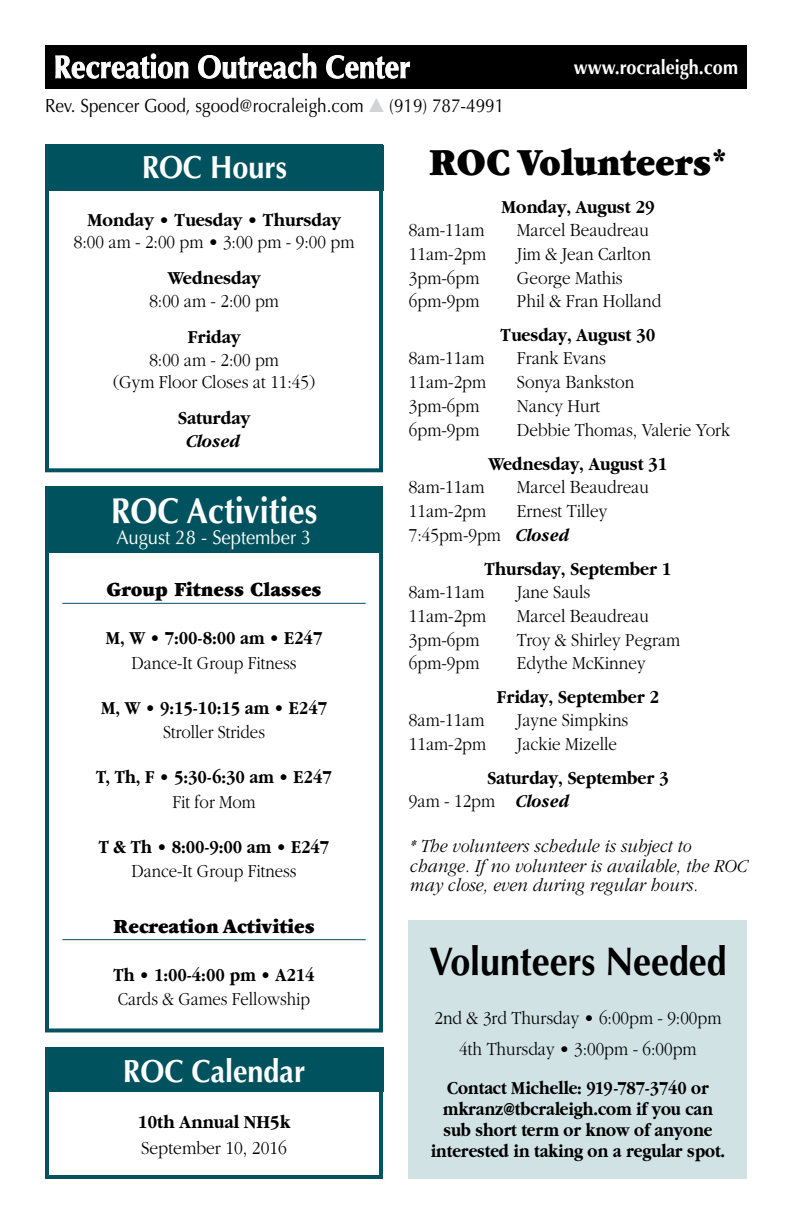
<style>
.page{position:relative;width:792px;height:1224px;background:#fff}
.page>*{position:absolute;margin:0;border:0;box-sizing:border-box;transform-origin:0 0}
.t1{font:700 40px "Optima";letter-spacing:-.005em;color:#000;scale:.9 1}
.t2{font:900 40px "Garamond";color:#000;scale:.9 1}
.t3{font:700 36px "Optima";color:#fff;scale:.9 1}
.t4{font:700 32px "Optima";color:#fff;scale:.9 1}
.t5{font:900 21px "Garamond";color:#000;scale:.92 1}
.t6{font:20px "Optima";color:#fff;scale:.92 1}
.t7{font:700 20px "Optima";color:#fff;scale:.9 1}
.t8{font:300 19px/30.8px "Garamond";color:#000;text-align:center;scale:.9 1}
.t9{font:700 19px/21px "Garamond";color:#000;text-align:center;scale:.87 1}
.t10{font:700 19px/23.2px "Garamond";color:#000;scale:.9 1}
.t11{font:700 19px "Garamond";color:#000;scale:.88 1}
.t12{font:italic 300 19px/19.4px "Garamond";letter-spacing:.005em;color:#000;scale:.92 1}
.t13{font:300 19px "Garamond";color:#000;scale:.88 1}
.t14{font:700 19px "Garamond";color:#000;scale:.92 1}
.t15{font:19px "Optima";color:#000;scale:.9 1}
.t16{font:300 19px "Garamond";color:#000;scale:.92 1}
.t17{font:italic 700 19px "Garamond";color:#000;scale:.9 1}
.s1{color:#d1d3d4}
.s2{font-weight:700;font-style:italic}
.s3{font-weight:300}
.s4{font-style:italic}
</style>
<div class="page">
<div style="left:45px;top:45px;width:702px;height:43px;background:#000"></div>
<svg style="left:55px;top:53px;width:133px;height:26px"></svg>
<svg style="left:198px;top:53px;width:118px;height:26px"></svg>
<svg style="left:326px;top:55px;width:84px;height:24px"></svg>
<div style="left:409px;top:920px;width:338px;height:259px;background:#d0e2e4"></div>
<div style="left:45px;top:487px;width:338px;height:545px;border:4px solid #00535e"></div>
<div style="left:45px;top:487px;width:337px;height:66px;background:#00535e"></div>
<hr style="left:62px;top:603px;width:304px;height:1px;background:#00535e">
<hr style="left:62px;top:939px;width:304px;height:1px;background:#00535e">
<div style="left:45px;top:1048px;width:338px;height:44px;background:#00535e"></div>
<div style="left:45px;top:1048px;width:338px;height:131px;border:4px solid #00535e"></div>
<div style="left:45px;top:144px;width:338px;height:328px;border:4px solid #00535e"></div>
<div style="left:46px;top:145px;width:337px;height:46px;background:#00535e"></div>
<p class="t15" style="left:45px;top:95px;width:512px">Rev. Spencer Good, sgood@rocraleigh.com <span class="s1">▲</span> (919) 787-4991</p>
<p class="t7" style="left:574px;top:55px;width:184px">www.rocraleigh.com</p>
<h3 class="t4" style="left:142px;top:149px;width:163px">ROC Hours</h3>
<p class="t14" style="left:87px;top:209px;width:277px">Monday • Tuesday • Thursday</p>
<p class="t8" style="left:74px;top:227px;width:313px">8:00 am - 2:00 pm • 3:00 pm - 9:00 pm</p>
<p class="t14" style="left:168px;top:268px;width:102px">Wednesday</p>
<p class="t8" style="left:149px;top:286px;width:146px">8:00 am - 2:00 pm</p>
<p class="t14" style="left:188px;top:326px;width:59px">Friday</p>
<p class="t8" style="left:113px;top:348px;width:226px;line-height:22.8px">8:00 am - 2:00 pm<br>(Gym Floor Closes at 11:45)</p>
<p class="t14" style="left:178px;top:408px;width:80px">Saturday</p>
<p class="t17" style="left:187px;top:431px;width:62px">Closed</p>
<h2 class="t3" style="left:111px;top:490px;width:231px">ROC Activities</h2>
<p class="t6" style="left:117px;top:526px;width:213px">August 28 - September 3</p>
<p class="t5" style="left:107px;top:578px;width:235px">Group Fitness Classes</p>
<p class="t11" style="left:106px;top:628px;width:248px">M, W • 7:00-8:00 am • E247</p>
<p class="t13" style="left:131px;top:652px;width:189px">Dance-It Group Fitness</p>
<p class="t11" style="left:101px;top:697px;width:258px">M, W • 9:15-10:15 am • E247</p>
<p class="t13" style="left:163px;top:722px;width:117px">Stroller Strides</p>
<p class="t11" style="left:96px;top:767px;width:269px">T, Th, F • 5:30-6:30 am • E247</p>
<p class="t13" style="left:173px;top:791px;width:96px">Fit for Mom</p>
<p class="t11" style="left:99px;top:836px;width:263px">T &amp; Th • 8:00-9:00 am • E247</p>
<p class="t13" style="left:131px;top:861px;width:189px">Dance-It Group Fitness</p>
<p class="t5" style="left:113px;top:915px;width:220px">Recreation Activities</p>
<p class="t11" style="left:113px;top:964px;width:230px">Th • 1:00-4:00 pm • A214</p>
<p class="t13" style="left:118px;top:989px;width:220px">Cards &amp; Games Fellowship</p>
<h3 class="t4" style="left:123px;top:1053px;width:204px">ROC Calendar</h3>
<p class="t14" style="left:138px;top:1112px;width:167px">10th Annual NH5k</p>
<p class="t16" style="left:141px;top:1138px;width:160px">September 10, 2016</p>
<h1 class="t2" style="left:429px;top:140px;width:333px">ROC Volunteers*</h1>
<p class="t10" style="left:501px;top:195px;width:172px">Monday, August 29</p>
<p class="t8" style="left:409px;top:214px;width:85px">8am-11am</p>
<p class="t8" style="left:517px;top:214px;width:148px">Marcel Beaudreau</p>
<p class="t8" style="left:409px;top:238px;width:87px">11am-2pm</p>
<p class="t8" style="left:517px;top:238px;width:150px">Jim &amp; Jean Carlton</p>
<p class="t8" style="left:409px;top:262px;width:80px">3pm-6pm</p>
<p class="t8" style="left:517px;top:262px;width:119px">George Mathis</p>
<p class="t8" style="left:409px;top:286px;width:80px">6pm-9pm</p>
<p class="t8" style="left:517px;top:286px;width:162px">Phil &amp; Fran Holland</p>
<p class="t10" style="left:501px;top:323px;width:173px">Tuesday, August 30</p>
<p class="t8" style="left:409px;top:343px;width:85px">8am-11am</p>
<p class="t8" style="left:517px;top:343px;width:100px">Frank Evans</p>
<p class="t8" style="left:409px;top:367px;width:87px">11am-2pm</p>
<p class="t8" style="left:517px;top:367px;width:132px">Sonya Bankston</p>
<p class="t8" style="left:409px;top:391px;width:80px">3pm-6pm</p>
<p class="t8" style="left:517px;top:391px;width:94px">Nancy Hurt</p>
<p class="t8" style="left:409px;top:415px;width:80px">6pm-9pm</p>
<p class="t8" style="left:517px;top:415px;width:239px">Debbie Thomas, Valerie York</p>
<p class="t10" style="left:488px;top:452px;width:200px">Wednesday, August 31</p>
<p class="t8" style="left:409px;top:472px;width:85px">8am-11am</p>
<p class="t8" style="left:517px;top:472px;width:148px">Marcel Beaudreau</p>
<p class="t8" style="left:409px;top:496px;width:87px">11am-2pm</p>
<p class="t8" style="left:409px;top:499px;width:222px;line-height:24px;text-align:left;text-indent:108px">Ernest Tilley<br>7:45pm-9pm <span class="s2">Closed</span></p>
<p class="t10" style="left:485px;top:557px;width:209px">Thursday, September 1</p>
<p class="t8" style="left:409px;top:576px;width:85px">8am-11am</p>
<p class="t8" style="left:517px;top:576px;width:83px">Jane Sauls</p>
<p class="t8" style="left:409px;top:600px;width:87px">11am-2pm</p>
<p class="t8" style="left:517px;top:600px;width:148px">Marcel Beaudreau</p>
<p class="t8" style="left:409px;top:624px;width:80px">3pm-6pm</p>
<p class="t8" style="left:517px;top:624px;width:183px">Troy &amp; Shirley Pegram</p>
<p class="t8" style="left:409px;top:648px;width:80px">6pm-9pm</p>
<p class="t8" style="left:517px;top:648px;width:144px">Edythe McKinney</p>
<p class="t10" style="left:497px;top:685px;width:182px">Friday, September 2</p>
<p class="t8" style="left:409px;top:705px;width:85px">8am-11am</p>
<p class="t8" style="left:517px;top:705px;width:125px">Jayne Simpkins</p>
<p class="t8" style="left:409px;top:729px;width:87px">11am-2pm</p>
<p class="t8" style="left:517px;top:729px;width:113px">Jackie Mizelle</p>
<p class="t10" style="left:409px;top:766px;width:290px;text-indent:78px">Saturday, September 3<br><span class="s3">9am - 12pm</span> <span class="s4">Closed</span></p>
<p class="t12" style="left:409px;top:837px;width:369px">* The volunteers schedule is subject to change. If no volunteer is available, the ROC may close, even during regular hours.</p>
<h1 class="t1" style="left:429px;top:938px;width:332px">Volunteers Needed</h1>
<p class="t8" style="left:435px;top:1003px;width:320px">2nd &amp; 3rd Thursday • 6:00pm - 9:00pm<br>4th Thursday • 3:00pm - 6:00pm</p>
<p class="t9" style="left:431px;top:1077px;width:340px">Contact Michelle: 919-787-3740 or mkranz@tbcraleigh.com if you can sub short term or know of anyone interested in taking on a regular spot.</p>
</div>
